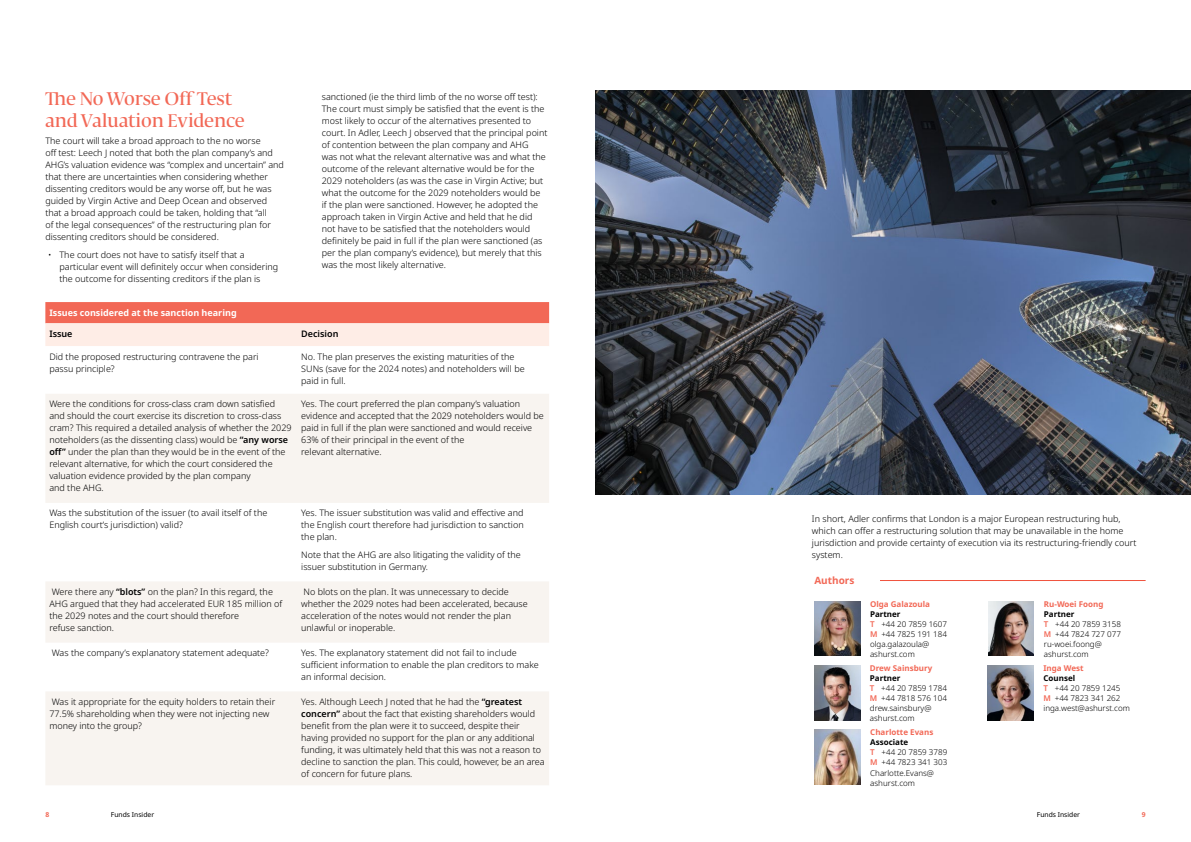
<style>
.page{position:relative;width:1191px;height:842px;background:#fff}
.page>*{position:absolute;margin:0;border:0;box-sizing:border-box;transform-origin:0 0}
.t1{font:500 18px/22px "Fedra Serif Display";letter-spacing:.02em;color:#f26856}
.t2{font:700 10px "Noto Sans";color:#f26856}
.t3{font:300 9px/12px "Noto Sans";color:#000}
.t4{font:700 9px "Noto Sans";color:#fff}
.t5{font:600 9px "Noto Sans";color:#000}
.t6{font:300 8px/10px "Noto Sans";color:#000}
.t7{font:700 8px "Noto Sans";color:#f26856}
.t8{font:6.8px "Noto Sans";color:#000}
.t9{font:700 6.8px "Noto Sans";color:#f26856}
.s1{font-weight:600}
.s2{font-weight:700}
.s3{font-weight:600;color:#f26856}
</style>
<div class="page">
<img style="left:814px;top:601px;width:46px;height:55px">
<img style="left:988px;top:601px;width:46px;height:55px">
<img style="left:814px;top:665px;width:46px;height:55px">
<hr style="left:880px;top:580px;width:265px;height:1px;background:#f0533f">
<img style="left:988px;top:665px;width:45px;height:55px">
<svg style="left:45px;top:302px;width:504px;height:44px;background:#f8ada1"></svg>
<svg style="left:46px;top:394px;width:503px;height:391px;fill:#f8f4f0"></svg>
<img style="left:595px;top:91px;width:596px;height:403px">
<img style="left:814px;top:730px;width:46px;height:54px">
<h1 class="t1" style="left:45px;top:89px;width:201px">The No Worse Off Test and Valuation Evidence</h1>
<p class="t3" style="left:45px;top:135px;width:240px">The court will take a broad approach to the no worse<br>off test: Leech J noted that both the plan company’s and AHG’s valuation evidence was “complex and uncertain” and that there are uncertainties when considering whether dissenting creditors would be any worse off, but he was guided by Virgin Active and Deep Ocean and observed that a broad approach could be taken, holding that “all<br>of the legal consequences” of the restructuring plan for dissenting creditors should be considered.</p>
<p class="t3" style="left:60px;top:249px;width:220px;text-indent:-11px">• The court does not have to satisfy itself that a particular event will definitely occur when considering the outcome for dissenting creditors if the plan is</p>
<p class="t3" style="left:322px;top:91px;width:227px">sanctioned (ie the third limb of the no worse off test):<br>The court must simply be satisfied that the event is the most likely to occur of the alternatives presented to court. In Adler, Leech J observed that the principal point of contention between the plan company and AHG<br>was not what the relevant alternative was and what the outcome of the relevant alternative would be for the 2029 noteholders (as was the case in Virgin Active; but what the outcome for the 2029 noteholders would be if the plan were sanctioned. However, he adopted the approach taken in Virgin Active and held that he did not have to be satisfied that the noteholders would definitely be paid in full if the plan were sanctioned (as per the plan company’s evidence), but merely that this was the most likely alternative.</p>
<p class="t4" style="left:49px;top:307px;width:189px">Issues considered at the sanction hearing</p>
<p class="t5" style="left:49px;top:329px;width:25px">Issue</p>
<p class="t5" style="left:301px;top:329px;width:39px">Decision</p>
<p class="t3" style="left:49px;top:350px;width:211px">Did the proposed restructuring contravene the pari passu principle?</p>
<p class="t3" style="left:301px;top:350px;width:225px">No. The plan preserves the existing maturities of the<br>SUNs (save for the 2024 notes) and noteholders will be paid in full.</p>
<p class="t3" style="left:49px;top:398px;width:244px">Were the conditions for cross-class cram down satisfied and should the court exercise its discretion to cross-class cram? This required a detailed analysis of whether the 2029 noteholders (as the dissenting class) would be <span class="s1">“any worse off”</span> under the plan than they would be in the event of the relevant alternative, for which the court considered the valuation evidence provided by the plan company<br>and the AHG.</p>
<p class="t3" style="left:301px;top:398px;width:244px">Yes. The court preferred the plan company’s valuation evidence and accepted that the 2029 noteholders would be paid in full if the plan were sanctioned and would receive 63% of their principal in the event of the<br>relevant alternative.</p>
<p class="t3" style="left:49px;top:507px;width:219px">Was the substitution of the issuer (to avail itself of the<br>English court’s jurisdiction) valid?</p>
<p class="t3" style="left:301px;top:507px;width:224px;text-align:justify">Yes. The issuer substitution was valid and effective and the English court therefore had jurisdiction to sanction the plan.</p>
<p class="t3" style="left:301px;top:549px;width:221px">Note that the AHG are also litigating the validity of the issuer substitution in Germany.</p>
<p class="t3" style="left:49px;top:586px;width:234px">Were there any <span class="s1">“blots”</span> on the plan? In this regard, the AHG argued that they had accelerated EUR 185 million of the 2029 notes and the court should therefore<br>refuse sanction.</p>
<p class="t3" style="left:301px;top:586px;width:228px">No blots on the plan. It was unnecessary to decide whether the 2029 notes had been accelerated, because acceleration of the notes would not render the plan unlawful or inoperable.</p>
<p class="t3" style="left:52px;top:647px;width:219px">Was the company’s explanatory statement adequate?</p>
<p class="t3" style="left:301px;top:647px;width:239px">Yes. The explanatory statement did not fail to include sufficient information to enable the plan creditors to make an informal decision.</p>
<p class="t3" style="left:49px;top:696px;width:227px">Was it appropriate for the equity holders to retain their<br>77.5% shareholding when they were not injecting new money into the group?</p>
<p class="t3" style="left:301px;top:696px;width:245px">Yes. Although Leech J noted that he had the <span class="s1">“greatest concern”</span> about the fact that existing shareholders would benefit from the plan were it to succeed, despite their having provided no support for the plan or any additional funding, it was ultimately held that this was not a reason to decline to sanction the plan. This could, however, be an area of concern for future plans.</p>
<p class="t3" style="left:812px;top:513px;width:326px">In short, Adler confirms that London is a major European restructuring hub, which can offer a restructuring solution that may be unavailable in the home jurisdiction and provide certainty of execution via its restructuring-friendly court system.</p>
<p class="t2" style="left:814px;top:574px;width:42px">Authors</p>
<p class="t7" style="left:870px;top:600px;width:62px">Olga Galazoula</p>
<p class="t6" style="left:870px;top:609px;width:78px"><span class="s2">Partner<br></span><span class="s3">T</span> +44 20 7859 1607<br><span class="s3">M</span> +44 7825 191 184 olga.galazoula@ ashurst.com</p>
<p class="t7" style="left:870px;top:664px;width:64px">Drew Sainsbury</p>
<p class="t6" style="left:870px;top:673px;width:78px"><span class="s2">Partner<br></span><span class="s3">T</span> +44 20 7859 1784<br><span class="s3">M</span> +44 7818 576 104 drew.sainsbury@ ashurst.com</p>
<p class="t7" style="left:870px;top:728px;width:65px">Charlotte Evans</p>
<p class="t6" style="left:870px;top:738px;width:78px"><span class="s2">Associate<br></span><span class="s3">T</span> +44 20 7859 3789<br><span class="s3">M</span> +44 7823 341 303<br>Charlotte.Evans@ ashurst.com</p>
<p class="t7" style="left:1044px;top:600px;width:61px">Ru-Woei Foong</p>
<p class="t6" style="left:1044px;top:609px;width:78px"><span class="s2">Partner<br></span><span class="s3">T</span> +44 20 7859 3158<br><span class="s3">M</span> +44 7824 727 077 ru-woei.foong@ ashurst.com</p>
<p class="t7" style="left:1043px;top:664px;width:42px">Inga West</p>
<p class="t6" style="left:1043px;top:673px;width:88px"><span class="s2">Counsel<br></span><span class="s3">T</span> +44 20 7859 1245<br><span class="s3">M</span> +44 7823 341 262 inga.west@ashurst.com</p>
<p class="t9" style="left:45px;top:811px;width:5px">8</p>
<p class="t8" style="left:111px;top:811px;width:45px">Funds Insider</p>
<p class="t8" style="left:1036px;top:811px;width:45px">Funds Insider</p>
<p class="t9" style="left:1141px;top:811px;width:5px">9</p>
</div>
